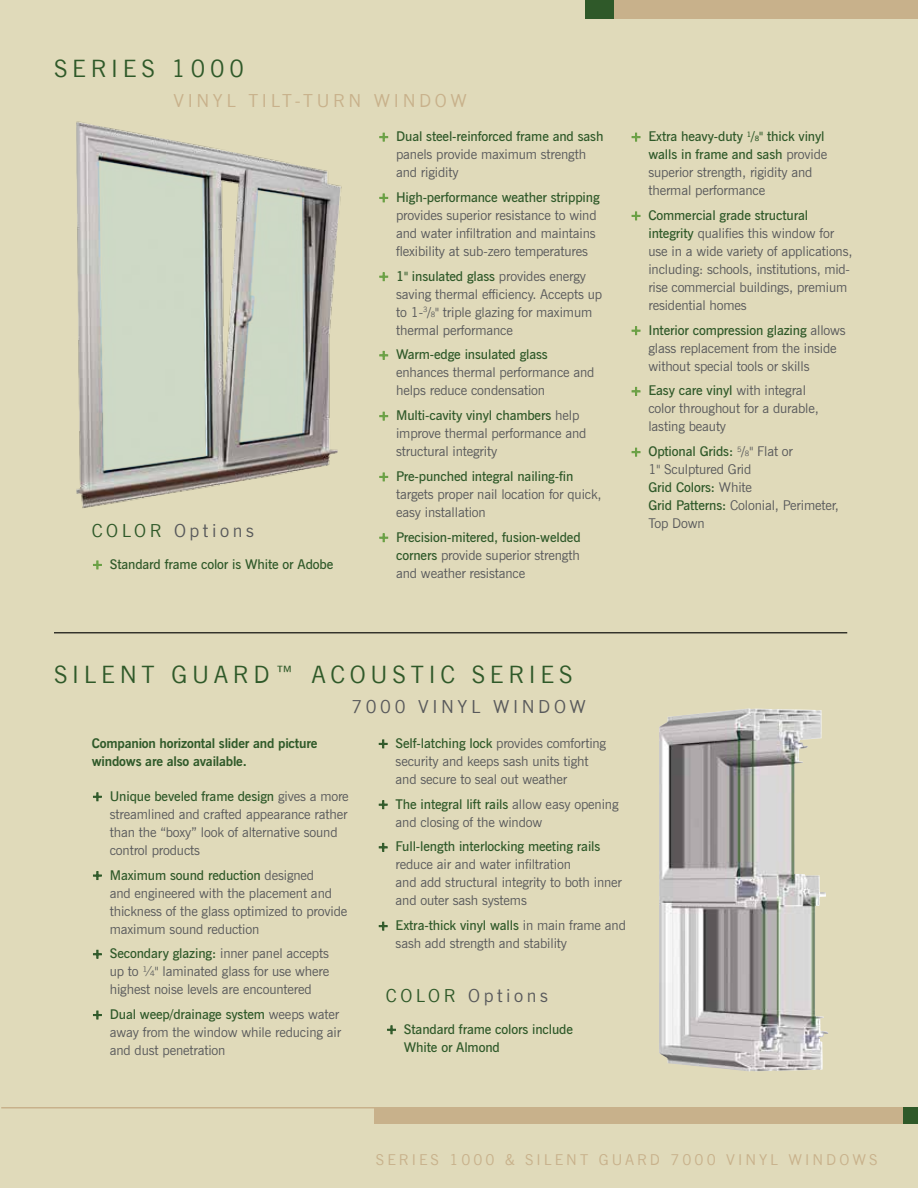
<style>
.page{position:relative;width:918px;height:1188px;background:#e0daba}
.page>*{position:absolute;margin:0;border:0;box-sizing:border-box;transform-origin:0 0}
.t1{font:24px "News Gothic BT";letter-spacing:.2em;color:#2f5929}
.t2{font:18px "News Gothic BT";letter-spacing:.2em;color:#58595b}
.t3{font:18px "News Gothic BT";letter-spacing:.2em;color:#c8b18b}
.t4{font:15px "News Gothic BT";letter-spacing:.2em;color:#c8b18b}
.t5{font:13.5px/18px "News Gothic BT";letter-spacing:-.01em;color:#58595b}
.t6{font:600 13.5px/18px "News Gothic BT";letter-spacing:-.01em;color:#2f5929}
.t7{font:700 13.5px/18px "News Gothic BT";letter-spacing:-.015em;color:#2f5929}
.s1{color:#2f5929}
.s2{font-weight:700;color:#6aa044}
.s3{font-weight:600;color:#2f5929}
.s4{font-size:7.35px}
.s5{font-weight:600;font-size:7.35px;color:#2f5929}
.s6{font-weight:700;color:#2f5929}
.s7{font-weight:700}
</style>
<div class="page">
<img style="left:76px;top:121px;width:266px;height:387px">
<svg style="left:379px;top:132px;width:9px;height:10px"></svg>
<svg style="left:379px;top:193px;width:9px;height:10px"></svg>
<svg style="left:379px;top:272px;width:9px;height:9px"></svg>
<svg style="left:379px;top:351px;width:9px;height:9px"></svg>
<svg style="left:379px;top:411px;width:9px;height:10px"></svg>
<svg style="left:379px;top:472px;width:9px;height:10px"></svg>
<svg style="left:379px;top:533px;width:9px;height:9px"></svg>
<svg style="left:631px;top:132px;width:10px;height:10px"></svg>
<svg style="left:631px;top:211px;width:10px;height:10px"></svg>
<svg style="left:631px;top:326px;width:10px;height:9px"></svg>
<svg style="left:631px;top:387px;width:10px;height:9px"></svg>
<svg style="left:631px;top:447px;width:10px;height:10px"></svg>
<svg style="left:93px;top:560px;width:9px;height:10px"></svg>
<svg style="left:387px;top:1025px;width:9px;height:10px"></svg>
<svg style="left:93px;top:792px;width:9px;height:10px"></svg>
<svg style="left:93px;top:871px;width:9px;height:9px"></svg>
<svg style="left:93px;top:950px;width:9px;height:9px"></svg>
<svg style="left:93px;top:1010px;width:9px;height:10px"></svg>
<svg style="left:379px;top:739px;width:9px;height:10px"></svg>
<svg style="left:379px;top:800px;width:9px;height:9px"></svg>
<svg style="left:379px;top:843px;width:9px;height:9px"></svg>
<svg style="left:379px;top:921px;width:9px;height:10px"></svg>
<img style="left:659px;top:709px;width:169px;height:362px">
<div style="left:375px;top:1107px;width:543px;height:16px;background:#c8b18b"></div>
<hr style="left:1px;top:1107px;width:607px;height:1px;background:#c8b18b">
<div style="left:903px;top:1107px;width:15px;height:16px;background:#2f5929"></div>
<div style="left:613px;top:0;width:305px;height:19px;background:#c8b18b"></div>
<div style="left:585px;top:0;width:28px;height:19px;background:#2f5929"></div>
<hr style="left:54px;top:632px;width:793px;height:1px;background:#000">
<h1 class="t1" style="left:54px;top:54px;width:191px">SERIES 1000</h1>
<h2 class="t3" style="left:174px;top:90px;width:295px">VINYL TILT-TURN WINDOW</h2>
<h2 class="t2" style="left:92px;top:520px;width:164px"><span class="s1">COLOR</span> Options</h2>
<p class="t6" style="left:92px;top:555px;width:243px"><span class="s2">+</span> Standard frame color is White or Adobe</p>
<p class="t5" style="left:396px;top:127px;width:209px;text-indent:-18px"><span class="s2">+</span> <span class="s3">Dual steel-reinforced frame and sash </span>panels provide maximum strength and rigidity</p>
<p class="t5" style="left:396px;top:188px;width:205px;text-indent:-18px"><span class="s2">+</span> <span class="s3">High-performance weather stripping </span>provides superior resistance to wind and water infiltration and maintains flexibility at sub-zero temperatures</p>
<p class="t5" style="left:396px;top:267px;width:208px;text-indent:-18px"><span class="s2">+</span> <span class="s3">1" insulated glass</span> provides energy saving thermal efficiency. Accepts up to 1-<sup>3</sup>/<span class="s4">8</span>" triple glazing for maximum thermal performance</p>
<p class="t5" style="left:396px;top:346px;width:200px;text-indent:-18px"><span class="s2">+</span> <span class="s3">Warm-edge insulated glass </span>enhances thermal performance and helps reduce condensation</p>
<p class="t5" style="left:396px;top:406px;width:192px;text-indent:-18px"><span class="s2">+</span> <span class="s3">Multi-cavity vinyl chambers</span> help improve thermal performance and structural integrity</p>
<p class="t5" style="left:396px;top:467px;width:207px;text-indent:-18px"><span class="s2">+</span> <span class="s3">Pre-punched integral nailing-fin </span>targets proper nail location for quick, easy installation</p>
<p class="t5" style="left:396px;top:528px;width:186px;text-align:justify;text-indent:-18px"><span class="s2">+</span> <span class="s3">Precision-mitered, fusion-welded corners</span> provide superior strength and weather resistance</p>
<p class="t5" style="left:648px;top:127px;width:180px;text-indent:-18px"><span class="s2">+</span> <span class="s3">Extra heavy-duty</span> <sup>1</sup><span class="s3">/</span><span class="s5">8</span><span class="s3">" thick vinyl walls in frame and sash</span> provide superior strength, rigidity and thermal performance</p>
<p class="t5" style="left:648px;top:206px;width:206px;text-indent:-18px"><span class="s2">+</span> <span class="s3">Commercial grade structural integrity</span> qualifies this window for use in a wide variety of applications, including: schools, institutions, mid&shy;rise commercial buildings, premium residential homes</p>
<p class="t5" style="left:648px;top:321px;width:199px;text-indent:-18px"><span class="s2">+</span> <span class="s3">Interior compression glazing</span> allows glass replacement from the inside without special tools or skills</p>
<p class="t5" style="left:648px;top:382px;width:172px;text-indent:-18px"><span class="s2">+</span> <span class="s3">Easy care vinyl</span> with integral color throughout for a durable, lasting beauty</p>
<p class="t5" style="left:648px;top:442px;width:192px;text-indent:-18px"><span class="s2">+</span> <span class="s3">Optional Grids:</span> <sup>5</sup>/<span class="s4">8</span>" Flat or<br>1" Sculptured Grid<br><span class="s3">Grid Colors:</span> White<br><span class="s3">Grid Patterns:</span> Colonial, Perimeter,<br>Top Down</p>
<h1 class="t1" style="left:54px;top:660px;width:520px">SILENT GUARD™ ACOUSTIC SERIES</h1>
<h2 class="t2" style="left:351px;top:696px;width:236px">7000 VINYL WINDOW</h2>
<p class="t7" style="left:92px;top:734px;width:227px">Companion horizontal slider and picture windows are also available.</p>
<p class="t5" style="left:110px;top:787px;width:241px;text-indent:-18px"><span class="s6">+</span> <span class="s3">Unique beveled frame design</span> gives a more streamlined and crafted appearance rather than the “boxy” look of alternative sound control products</p>
<p class="t5" style="left:110px;top:866px;width:239px;text-indent:-18px"><span class="s6">+</span> <span class="s3">Maximum sound reduction</span> designed<br>and engineered with the placement and thickness of the glass optimized to provide maximum sound reduction</p>
<p class="t5" style="left:110px;top:944px;width:221px;text-align:justify;text-indent:-18px"><span class="s6">+</span> <span class="s3">Secondary glazing:</span> inner panel accepts up to ¼" laminated glass for use where highest noise levels are encountered</p>
<p class="t5" style="left:110px;top:1005px;width:233px;text-indent:-18px"><span class="s6">+</span> <span class="s3">Dual weep/drainage system</span> weeps water away from the window while reducing air and dust penetration</p>
<p class="t5" style="left:396px;top:734px;width:212px;text-indent:-18px"><span class="s6">+</span> <span class="s3">Self-latching lock</span> provides comforting security and keeps sash units tight and secure to seal out weather</p>
<p class="t5" style="left:396px;top:795px;width:224px;text-indent:-18px"><span class="s6">+</span> <span class="s3">The integral lift rails</span> allow easy opening and closing of the window</p>
<p class="t5" style="left:396px;top:838px;width:228px;text-indent:-18px"><span class="s6">+</span> <span class="s3">Full-length interlocking meeting rails </span>reduce air and water infiltration<br>and add structural integrity to both inner and outer sash systems</p>
<p class="t5" style="left:396px;top:916px;width:232px;text-indent:-18px"><span class="s6">+</span> <span class="s3">Extra-thick vinyl walls</span> in main frame and sash add strength and stability</p>
<h2 class="t2" style="left:386px;top:985px;width:164px"><span class="s1">COLOR</span> Options</h2>
<p class="t6" style="left:404px;top:1020px;width:171px;text-indent:-18px"><span class="s7">+</span> Standard frame colors include<br>White or Almond</p>
<p class="t4" style="left:376px;top:1150px;width:503px">SERIES 1000 &amp; SILENT GUARD 7000 VINYL WINDOWS</p>
</div>
